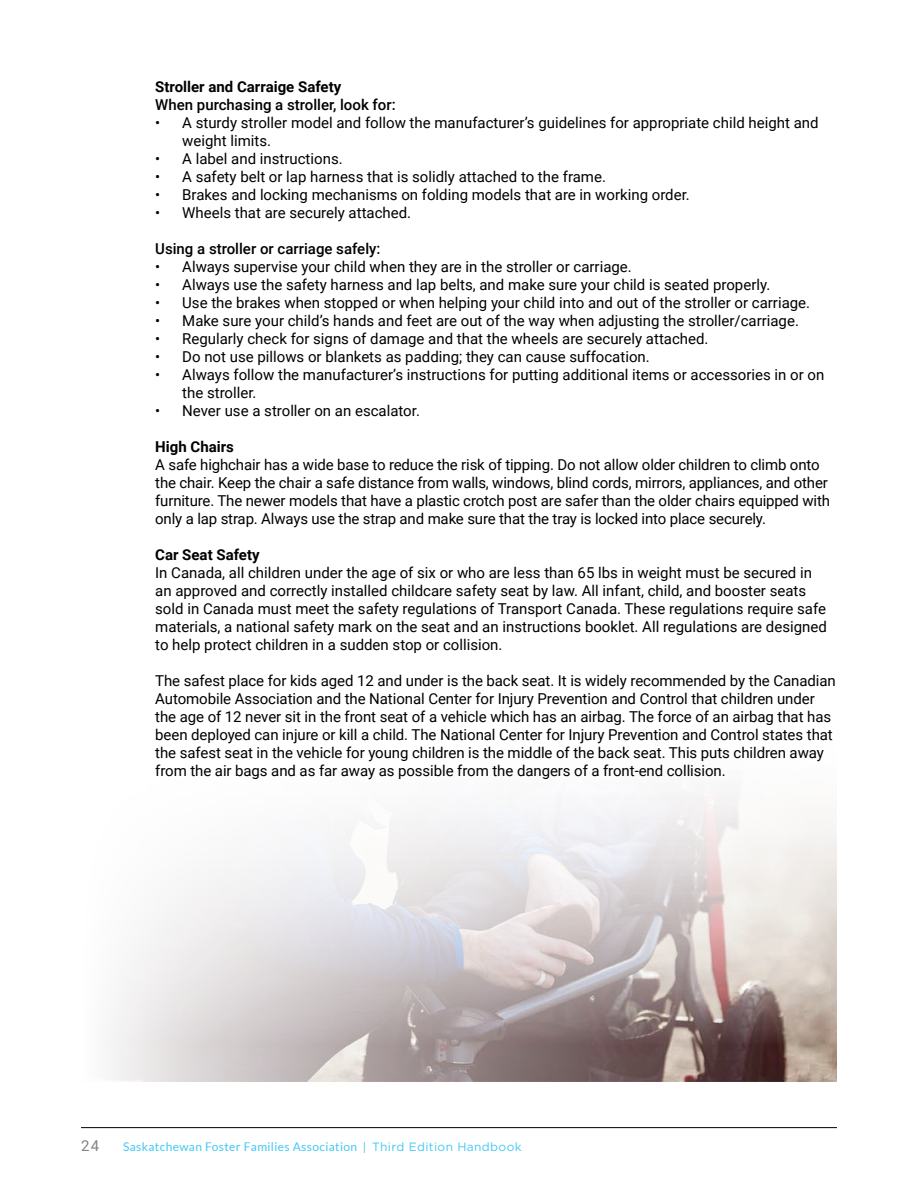
<style>
.page{position:relative;width:918px;height:1188px;background:#fff}
.page>*{position:absolute;margin:0;border:0;box-sizing:border-box;transform-origin:0 0}
.t1{font:15px/18px "Roboto";color:#000}
.t2{font:500 15px "Roboto";color:#000}
.t3{font:700 15px "Roboto";color:#000}
.t4{font:15px "Roboto";color:#808285}
.t5{font:12px "Lato";letter-spacing:.03em;color:#44c8f5}
.s1{font-family:"Gotham"}
</style>
<div class="page">
<hr style="left:81px;top:1127px;width:756px;height:1px;background:#000">
<img style="left:108px;top:792px;width:729px;height:290px">
<p class="t3" style="left:155px;top:76px;width:188px">Stroller and Carraige Safety</p>
<p class="t2" style="left:155px;top:94px;width:242px">When purchasing a stroller, look for:</p>
<p class="t1" style="left:182px;top:113px;width:638px;text-indent:-27px">• A sturdy stroller model and follow the manufacturer’s guidelines for appropriate child height and weight limits.</p>
<p class="t1" style="left:155px;top:149px;width:189px">• A label and instructions.</p>
<p class="t1" style="left:155px;top:167px;width:452px">• A safety belt or lap harness that is solidly attached to the frame.</p>
<p class="t1" style="left:155px;top:185px;width:536px">• Brakes and locking mechanisms on folding models that are in working order.</p>
<p class="t1" style="left:155px;top:203px;width:257px">• Wheels that are securely attached.</p>
<p class="t2" style="left:155px;top:238px;width:227px">Using a stroller or carriage safely:</p>
<p class="t1" style="left:155px;top:257px;width:478px">• Always supervise your child when they are in the stroller or carriage.</p>
<p class="t1" style="left:155px;top:275px;width:617px">• Always use the safety harness and lap belts, and make sure your child is seated properly.</p>
<p class="t1" style="left:155px;top:293px;width:656px">• Use the brakes when stopped or when helping your child into and out of the stroller or carriage.</p>
<p class="t1" style="left:155px;top:311px;width:645px">• Make sure your child’s hands and feet are out of the way when adjusting the stroller/carriage.</p>
<p class="t1" style="left:155px;top:329px;width:555px">• Regularly check for signs of damage and that the wheels are securely attached.</p>
<p class="t1" style="left:155px;top:347px;width:496px">• Do not use pillows or blankets as padding; they can cause suffocation.</p>
<p class="t1" style="left:182px;top:365px;width:644px;text-indent:-27px">• Always follow the manufacturer’s instructions for putting additional items or accessories in or on the stroller.</p>
<p class="t1" style="left:155px;top:401px;width:266px">• Never use a stroller on an escalator.</p>
<p class="t3" style="left:155px;top:436px;width:80px">High Chairs</p>
<p class="t1" style="left:155px;top:455px;width:676px">A safe highchair has a wide base to reduce the risk of tipping. Do not allow older children to climb onto the chair. Keep the chair a safe distance from walls, windows, blind cords, mirrors, appliances, and other furniture. The newer models that have a plastic crotch post are safer than the older chairs equipped with only a lap strap. Always use the strap and make sure that the tray is locked into place securely.</p>
<p class="t3" style="left:155px;top:544px;width:106px">Car Seat Safety</p>
<p class="t1" style="left:155px;top:563px;width:673px">In Canada, all children under the age of six or who are less than 65 lbs in weight must be secured in an approved and correctly installed childcare safety seat by law. All infant, child, and booster seats sold in Canada must meet the safety regulations of Transport Canada. These regulations require safe materials, a national safety mark on the seat and an instructions booklet. All regulations are designed to help protect children in a sudden stop or collision.</p>
<p class="t1" style="left:155px;top:671px;width:682px">The safest place for kids aged 12 and under is the back seat. It is widely recommended by the Canadian Automobile Association and the National Center for Injury Prevention and Control that children under the age of 12 never sit in the front seat of a vehicle which has an airbag. The force of an airbag that has been deployed can injure or kill a child. The National Center for Injury Prevention and Control states that the safest seat in the vehicle for young children is the middle of the back seat. This puts children away from the air bags and as far away as possible from the dangers of a front-end collision.</p>
<p class="t4" style="left:81px;top:1135px;width:20px">24</p>
<p class="t5" style="left:123px;top:1140px;width:400px">Saskatchewan Foster Families Association | <span class="s1">Third Edition Handbook</span></p>
</div>
